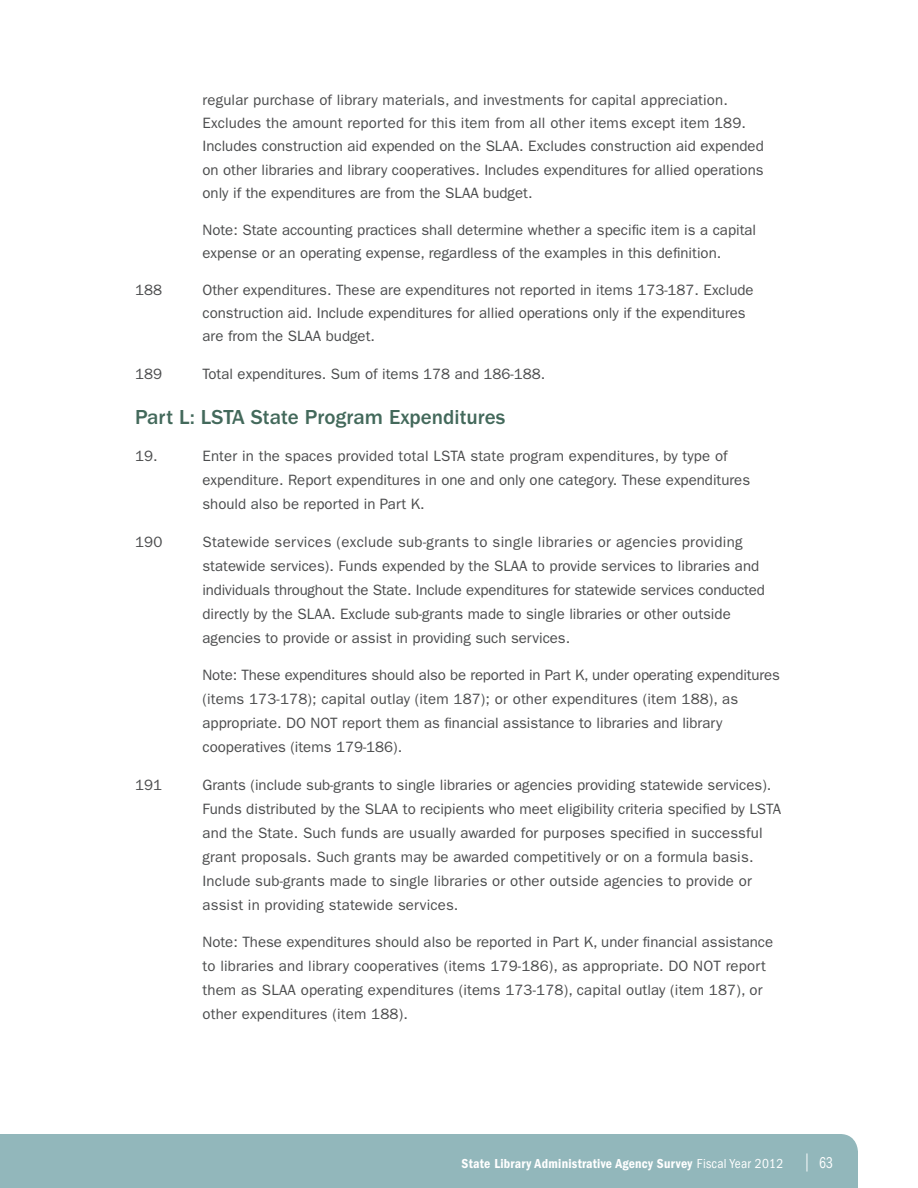
<style>
.page{position:relative;width:918px;height:1188px;background:#fff}
.page>*{position:absolute;margin:0;border:0;box-sizing:border-box;transform-origin:0 0}
.t1{font:500 21px "ITC Franklin Gothic Std";color:#43695b}
.t2{font:15px/24px "ITC Franklin Gothic Std";color:#4b4c4d}
.t3{font:13.5px "ITC Franklin Gothic Std Dm Cd";letter-spacing:.02em;color:#fff}
.s1{font-family:"ITC Franklin Gothic Std";font-stretch:condensed}
.s2{font-family:"ITC Franklin Gothic Std";font-size:18px}
.s3{font-family:"ITC Franklin Gothic Std";font-stretch:condensed;font-size:16.2px}
</style>
<div class="page">
<div style="left:0;top:1134px;width:858px;height:54px;background:#92b7bb"></div>
<p class="t2" style="left:202px;top:88px;width:563px;line-height:23.2px">regular purchase of library materials, and investments for capital appreciation.<br>Excludes the amount reported for this item from all other items except item 189.<br>Includes construction aid expended on the SLAA. Excludes construction aid expended on other libraries and library cooperatives. Includes expenditures for allied operations only if the expenditures are from the SLAA budget.</p>
<p class="t2" style="left:202px;top:218px;width:555px;line-height:23.2px">Note: State accounting practices shall determine whether a specific item is a capital expense or an operating expense, regardless of the examples in this definition.</p>
<p class="t2" style="left:135px;top:278px;width:28px">188</p>
<p class="t2" style="left:202px;top:278px;width:553px;line-height:23.2px">Other expenditures. These are expenditures not reported in items 173-187. Exclude construction aid. Include expenditures for allied operations only if the expenditures are from the SLAA budget.</p>
<p class="t2" style="left:135px;top:362px;width:28px">189</p>
<p class="t2" style="left:202px;top:362px;width:344px">Total expenditures. Sum of items 178 and 186-188.</p>
<h1 class="t1" style="left:135px;top:405px;width:372px">Part L: LSTA State Program Expenditures</h1>
<p class="t2" style="left:135px;top:445px;width:24px">19.</p>
<p class="t2" style="left:202px;top:445px;width:549px">Enter in the spaces provided total LSTA state program expenditures, by type of expenditure. Report expenditures in one and only one category. These expenditures should also be reported in Part K.</p>
<p class="t2" style="left:135px;top:530px;width:29px">190</p>
<p class="t2" style="left:202px;top:530px;width:564px">Statewide services (exclude sub-grants to single libraries or agencies providing statewide services). Funds expended by the SLAA to provide services to libraries and individuals throughout the State. Include expenditures for statewide services conducted directly by the SLAA. Exclude sub-grants made to single libraries or other outside agencies to provide or assist in providing such services.</p>
<p class="t2" style="left:202px;top:664px;width:579px">Note: These expenditures should also be reported in Part K, under operating expenditures (items 173-178); capital outlay (item 187); or other expenditures (item 188), as appropriate. DO NOT report them as financial assistance to libraries and library cooperatives (items 179-186).</p>
<p class="t2" style="left:135px;top:773px;width:28px">191</p>
<p class="t2" style="left:202px;top:773px;width:580px">Grants (include sub-grants to single libraries or agencies providing statewide services).<br>Funds distributed by the SLAA to recipients who meet eligibility criteria specified by LSTA and the State. Such funds are usually awarded for purposes specified in successful grant proposals. Such grants may be awarded competitively or on a formula basis.<br>Include sub-grants made to single libraries or other outside agencies to provide or assist in providing statewide services.</p>
<p class="t2" style="left:202px;top:931px;width:572px">Note: These expenditures should also be reported in Part K, under financial assistance to libraries and library cooperatives (items 179-186), as appropriate. DO NOT report them as SLAA operating expenditures (items 173-178), capital outlay (item 187), or other expenditures (item 188).</p>
<p class="t3" style="left:462px;top:1156px;width:373px">State Library Administrative Agency Survey <span class="s1">Fiscal Year 2012</span> <span class="s2">|</span> <span class="s3">63</span></p>
</div>
